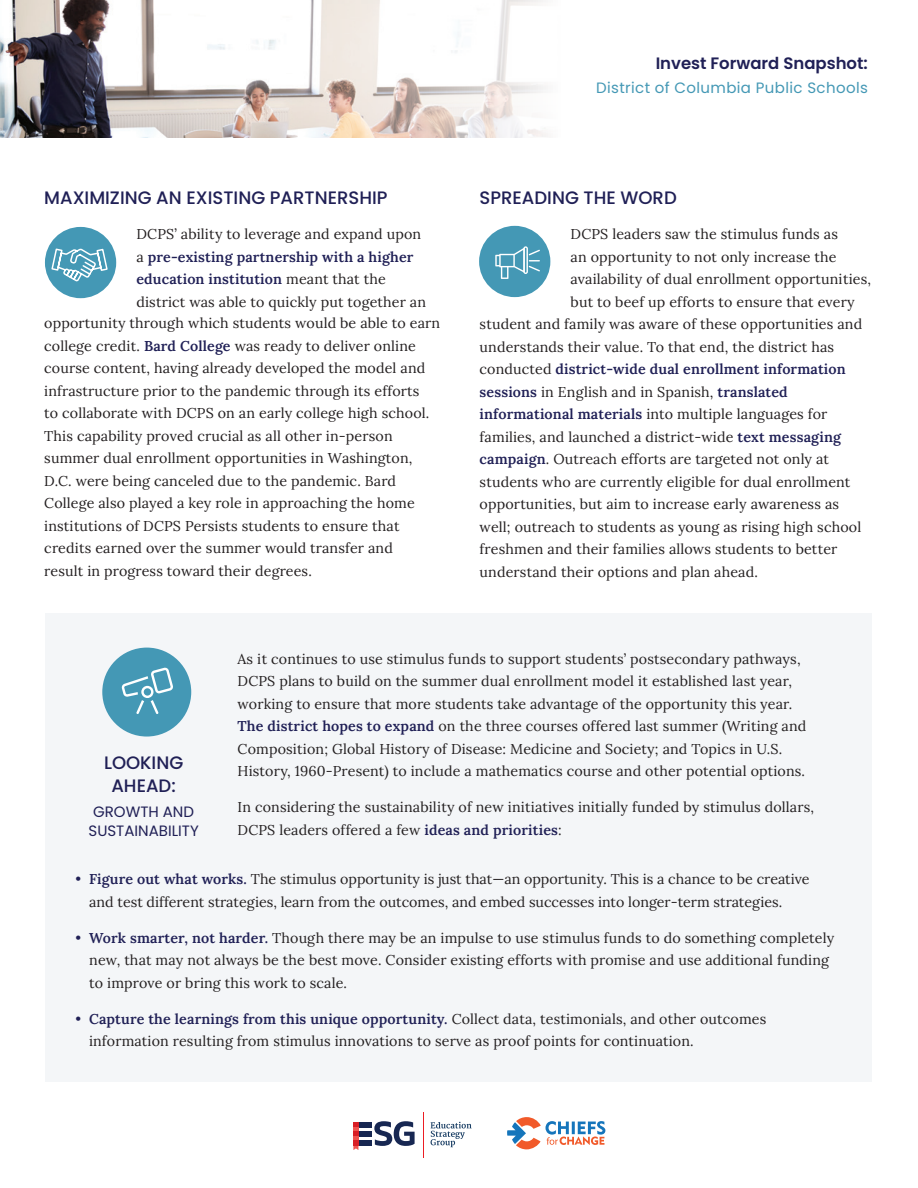
<style>
.page{position:relative;width:918px;height:1188px;background:#fff}
.page>*{position:absolute;margin:0;border:0;box-sizing:border-box;transform-origin:0 0}
.t1{font:500 18px/22.5px "Poppins";color:#202056;text-align:center}
.t2{font:600 16.5px "Poppins";color:#202056}
.t3{font:15px "Poppins";letter-spacing:.025em;color:#4498b5}
.t4{font:15px/19.5px "Poppins";color:#202056;text-align:center}
.t5{font:14.25px/22.5px "Lora";letter-spacing:.01em;color:#231f20}
.t6{font:600 14.25px "Lora";letter-spacing:.01em;color:#202056}
.s1{font-weight:400;color:#231f20}
.s2{font-weight:600;color:#202056}
.s3{color:#202056}
</style>
<div class="page">
<img style="left:0;top:0;width:548px;height:137px">
<div style="left:45px;top:613px;width:827px;height:469px;background:#f4f6f8"></div>
<div style="left:45px;top:227px;width:71px;height:71px;background:#4498b5;border-radius:50%"></div>
<svg style="left:50px;top:248px;width:58px;height:35px"></svg>
<div style="left:479px;top:226px;width:71px;height:71px;background:#4498b5;border-radius:50%"></div>
<svg style="left:495px;top:246px;width:45px;height:33px"></svg>
<div style="left:102px;top:648px;width:89px;height:89px;background:#4498b5;border-radius:50%"></div>
<svg style="left:121px;top:667px;width:52px;height:47px"></svg>
<svg style="left:431px;top:1122px;width:41px;height:25px"></svg>
<hr style="left:423px;top:1112px;width:1px;height:45px;background:#ec1d23">
<div style="left:358px;top:1140px;width:14px;height:5px;background:#172752"></div>
<div style="left:358px;top:1131px;width:14px;height:5px;background:#172752"></div>
<div style="left:358px;top:1122px;width:14px;height:5px;background:#172752"></div>
<svg style="left:353px;top:1122px;width:5px;height:28px"></svg>
<svg style="left:374px;top:1121px;width:41px;height:25px"></svg>
<svg style="left:507px;top:1117px;width:98px;height:32px"></svg>
<p class="t2" style="left:656px;top:54px;width:214px">Invest Forward Snapshot:</p>
<p class="t3" style="left:596px;top:79px;width:273px">District of Columbia Public Schools</p>
<p class="t1" style="left:44px;top:186px;width:345px">MAXIMIZING AN EXISTING PARTNERSHIP</p>
<p class="t1" style="left:480px;top:186px;width:199px">SPREADING THE WORD</p>
<p class="t5" style="left:136px;top:222px;width:286px">DCPS’ ability to leverage and expand upon</p>
<p class="t6" style="left:136px;top:246px;width:279px"><span class="s1">a</span> pre-existing partnership with a higher</p>
<p class="t6" style="left:136px;top:268px;width:251px">education institution <span class="s1">meant that the</span></p>
<p class="t5" style="left:136px;top:289px;width:291px">district was able to quickly put together an</p>
<p class="t5" style="left:44px;top:311px;width:397px">opportunity through which students would be able to earn</p>
<p class="t5" style="left:44px;top:333px;width:373px">college credit. <span class="s2">Bard College</span> was ready to deliver online</p>
<p class="t5" style="left:44px;top:356px;width:383px">course content, having already developed the model and</p>
<p class="t5" style="left:44px;top:378px;width:377px">infrastructure prior to the pandemic through its efforts</p>
<p class="t5" style="left:44px;top:401px;width:387px">to collaborate with DCPS on an early college high school.</p>
<p class="t5" style="left:44px;top:423px;width:350px">This capability proved crucial as all other in-person</p>
<p class="t5" style="left:44px;top:446px;width:370px">summer dual enrollment opportunities in Washington,</p>
<p class="t5" style="left:44px;top:468px;width:353px">D.C. were being canceled due to the pandemic. Bard</p>
<p class="t5" style="left:44px;top:491px;width:372px">College also played a key role in approaching the home</p>
<p class="t5" style="left:44px;top:513px;width:357px">institutions of DCPS Persists students to ensure that</p>
<p class="t5" style="left:44px;top:536px;width:350px">credits earned over the summer would transfer and</p>
<p class="t5" style="left:44px;top:558px;width:269px">result in progress toward their degrees.</p>
<p class="t5" style="left:571px;top:222px;width:269px">DCPS leaders saw the stimulus funds as</p>
<p class="t5" style="left:571px;top:244px;width:267px">an opportunity to not only increase the</p>
<p class="t5" style="left:571px;top:267px;width:302px">availability of dual enrollment opportunities,</p>
<p class="t5" style="left:571px;top:289px;width:286px">but to beef up efforts to ensure that every</p>
<p class="t5" style="left:480px;top:312px;width:384px">student and family was aware of these opportunities and</p>
<p class="t5" style="left:480px;top:334px;width:356px">understands their value. To that end, the district has</p>
<p class="t6" style="left:480px;top:358px;width:368px"><span class="s1">conducted</span> district-wide dual enrollment information</p>
<p class="t5" style="left:480px;top:379px;width:310px"><span class="s2">sessions</span> in English and in Spanish, <span class="s2">translated</span></p>
<p class="t5" style="left:480px;top:402px;width:349px"><span class="s2">informational materials</span> into multiple languages for</p>
<p class="t5" style="left:480px;top:424px;width:363px">families, and launched a district-wide <span class="s2">text messaging</span></p>
<p class="t5" style="left:480px;top:447px;width:351px"><span class="s2">campaign</span>. Outreach efforts are targeted not only at</p>
<p class="t5" style="left:480px;top:469px;width:372px">students who are currently eligible for dual enrollment</p>
<p class="t5" style="left:480px;top:492px;width:361px">opportunities, but aim to increase early awareness as</p>
<p class="t5" style="left:480px;top:514px;width:383px">well; outreach to students as young as rising high school</p>
<p class="t5" style="left:480px;top:537px;width:359px">freshmen and their families allows students to better</p>
<p class="t5" style="left:480px;top:559px;width:280px">understand their options and plan ahead.</p>
<p class="t5" style="left:238px;top:647px;width:570px">As it continues to use stimulus funds to support students’ postsecondary pathways, DCPS plans to build on the summer dual enrollment model it established last year, working to ensure that more students take advantage of the opportunity this year.<br><span class="s2">The district hopes to expand</span> on the three courses offered last summer (Writing and Composition; Global History of Disease: Medicine and Society; and Topics in U.S.<br>History, 1960-Present) to include a mathematics course and other potential options.</p>
<p class="t5" style="left:238px;top:795px;width:578px">In considering the sustainability of new initiatives initially funded by stimulus dollars,<br>DCPS leaders offered a few <span class="s2">ideas and priorities</span>:</p>
<p class="t5" style="left:89px;top:867px;width:722px;text-indent:-14px"><span class="s3">•</span> <span class="s2">Figure out what works.</span> The stimulus opportunity is just that—an opportunity. This is a chance to be creative and test different strategies, learn from the outcomes, and embed successes into longer-term strategies.</p>
<p class="t5" style="left:89px;top:926px;width:746px;text-indent:-14px"><span class="s3">•</span> <span class="s2">Work smarter, not harder.</span> Though there may be an impulse to use stimulus funds to do something completely new, that may not always be the best move. Consider existing efforts with promise and use additional funding to improve or bring this work to scale.</p>
<p class="t5" style="left:89px;top:1007px;width:679px;text-indent:-13px"><span class="s3">•</span> <span class="s2">Capture the learnings from this unique opportunity.</span> Collect data, testimonials, and other outcomes information resulting from stimulus innovations to serve as proof points for continuation.</p>
<p class="t1" style="left:104px;top:752px;width:81px">LOOKING<br>AHEAD:</p>
<p class="t4" style="left:89px;top:802px;width:112px">GROWTH AND<br>SUSTAINABILITY</p>
</div>
